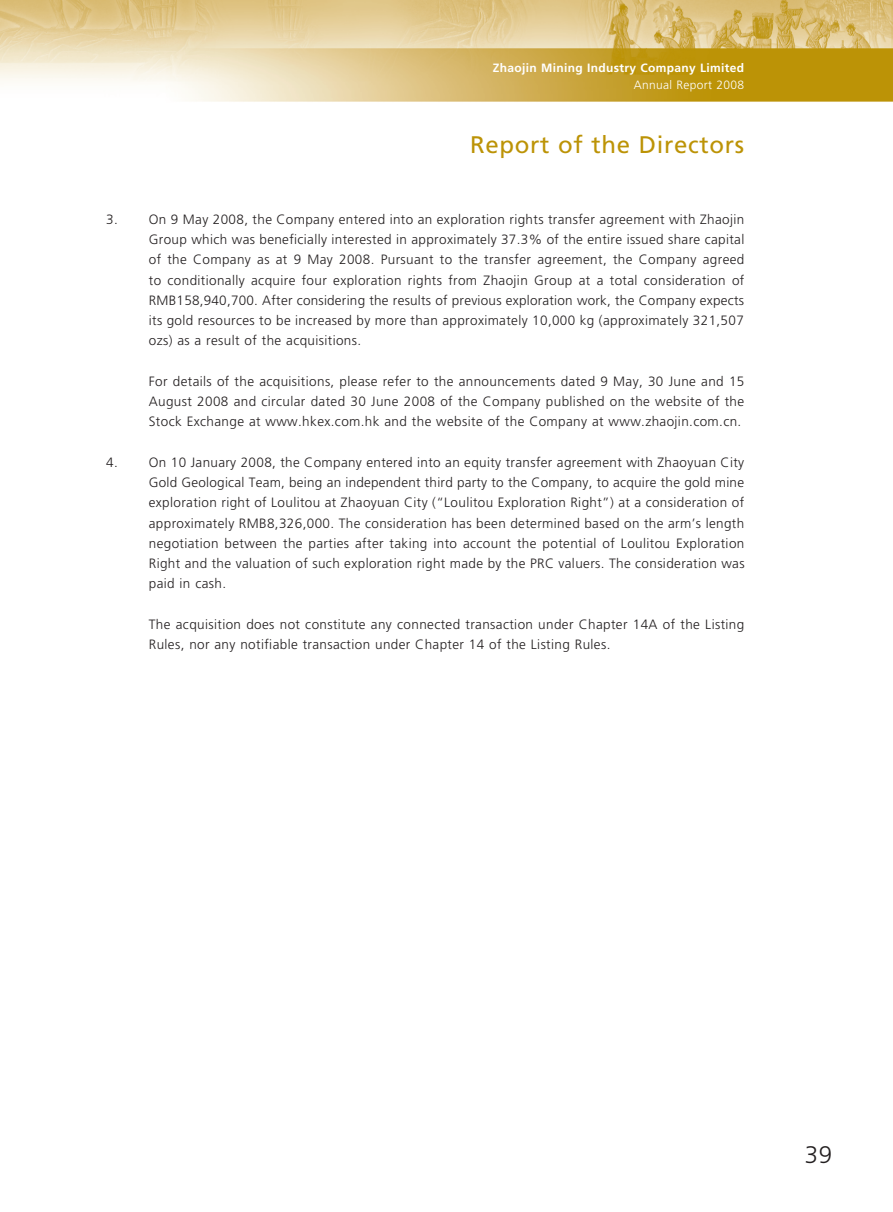
<style>
.page{position:relative;width:893px;height:1212px;background:#fff}
.page>*{position:absolute;margin:0;border:0;box-sizing:border-box;transform-origin:0 0}
.t1{font:24px "Frutiger LT Std";letter-spacing:.03em;color:#bc9306}
.t2{font:300 24px "Frutiger LT Std";color:#231f20}
.t3{font:300 13.5px/20.2px "Frutiger LT Std";letter-spacing:.03em;color:#231f20;text-align:justify}
.t4{font:700 12px "Frutiger LT Std";letter-spacing:.03em;color:#fff}
.t5{font:300 12px "Frutiger LT Std";letter-spacing:.03em;color:#fff}
</style>
<div class="page">
<img style="left:0;top:0;width:893px;height:102px">
<p class="t4" style="left:493px;top:61px;width:253px">Zhaojin Mining Industry Company Limited</p>
<p class="t5" style="left:634px;top:78px;width:112px">Annual Report 2008</p>
<h1 class="t1" style="left:470px;top:131px;width:276px">Report of the Directors</h1>
<p class="t3" style="left:149px;top:209px;width:597px;text-indent:-43px">3. On 9 May 2008, the Company entered into an exploration rights transfer agreement with Zhaojin Group which was beneficially interested in approximately 37.3% of the entire issued share capital of the Company as at 9 May 2008. Pursuant to the transfer agreement, the Company agreed to conditionally acquire four exploration rights from Zhaojin Group at a total consideration of RMB158,940,700. After considering the results of previous exploration work, the Company expects its gold resources to be increased by more than approximately 10,000 kg (approximately 321,507 ozs) as a result of the acquisitions.</p>
<p class="t3" style="left:149px;top:371px;width:597px">For details of the acquisitions, please refer to the announcements dated 9 May, 30 June and 15<br>August 2008 and circular dated 30 June 2008 of the Company published on the website of the Stock Exchange at www.hkex.com.hk and the website of the Company at www.zhaojin.com.cn.</p>
<p class="t3" style="left:149px;top:452px;width:597px;text-indent:-43px">4. On 10 January 2008, the Company entered into an equity transfer agreement with Zhaoyuan City Gold Geological Team, being an independent third party to the Company, to acquire the gold mine exploration right of Loulitou at Zhaoyuan City (“Loulitou Exploration Right”) at a consideration of approximately RMB8,326,000. The consideration has been determined based on the arm’s length negotiation between the parties after taking into account the potential of Loulitou Exploration Right and the valuation of such exploration right made by the PRC valuers. The consideration was paid in cash.</p>
<p class="t3" style="left:149px;top:614px;width:597px">The acquisition does not constitute any connected transaction under Chapter 14A of the Listing<br>Rules, nor any notifiable transaction under Chapter 14 of the Listing Rules.</p>
<h1 class="t2" style="left:805px;top:1141px;width:29px">39</h1>
</div>
